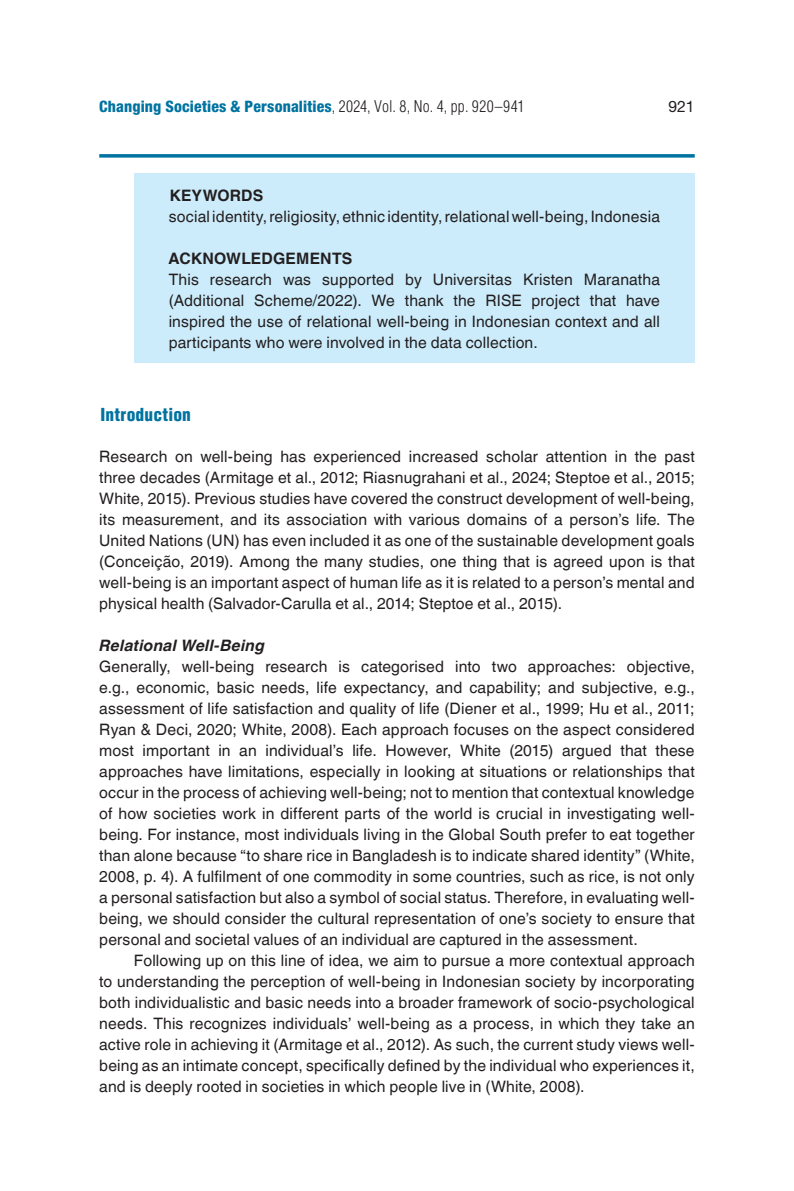
<style>
.page{position:relative;width:794px;height:1191px;background:#fff}
.page>*{position:absolute;margin:0;border:0;box-sizing:border-box;transform-origin:0 0}
.t1{font:900 condensed 17.5px "Helvetica";letter-spacing:.01em;color:#0073a1}
.t2{font:15.75px/21px "Helvetica World";letter-spacing:.01em;color:#231f20;text-align:justify}
.t3{font:800 condensed 15.75px "Helvetica Neue";letter-spacing:.01em;color:#0073a1}
.t4{font:700 15.75px "Helvetica World";letter-spacing:.01em;color:#231f20}
.t5{font:italic 700 15.75px "Helvetica World";letter-spacing:.015em;color:#231f20}
.t6{font:15.75px "Helvetica Neue";color:#231f20}
.s1{font-family:"Helvetica";font-weight:300;color:#231f20}
</style>
<div class="page">
<svg style="left:99px;top:154px;width:595px;height:4px;background:#1f84ac"></svg>
<div style="left:134px;top:174px;width:560px;height:189px;background:#ccecfb"></div>
<p class="t3" style="left:99px;top:97px;width:427px">Changing Societies &amp; Personalities<span class="s1">, 2024, Vol. 8, No. 4, pp. 920–941</span></p>
<p class="t6" style="left:668px;top:97px;width:28px">921</p>
<p class="t4" style="left:170px;top:186px;width:95px">KEYWORDS</p>
<p class="t2" style="left:169px;top:206px;width:493px">social identity, religiosity, ethnic identity, relational well-being, Indonesia</p>
<p class="t4" style="left:169px;top:249px;width:185px">ACKNOWLEDGEMENTS</p>
<p class="t2" style="left:169px;top:269px;width:493px">This research was supported by Universitas Kristen Maranatha (Additional Scheme/2022). We thank the RISE project that have inspired the use of relational well-being in Indonesian context and all participants who were involved in the data collection.</p>
<p class="t1" style="left:100px;top:404px;width:92px">Introduction</p>
<p class="t2" style="left:99px;top:446px;width:597px">Research on well-being has experienced increased scholar attention in the past three decades (Armitage et al., 2012; Riasnugrahani et al., 2024; Steptoe et al., 2015; White, 2015). Previous studies have covered the construct development of well-being, its measurement, and its association with various domains of a person’s life. The United Nations (UN) has even included it as one of the sustainable development goals (Conceição, 2019). Among the many studies, one thing that is agreed upon is that well-being is an important aspect of human life as it is related to a person’s mental and physical health (Salvador-Carulla et al., 2014; Steptoe et al., 2015).</p>
<p class="t5" style="left:99px;top:636px;width:167px">Relational Well-Being</p>
<p class="t2" style="left:99px;top:656px;width:597px">Generally, well-being research is categorised into two approaches: objective, e.g., economic, basic needs, life expectancy, and capability; and subjective, e.g., assessment of life satisfaction and quality of life (Diener et al., 1999; Hu et al., 2011; Ryan &amp; Deci, 2020; White, 2008). Each approach focuses on the aspect considered most important in an individual’s life. However, White (2015) argued that these approaches have limitations, especially in looking at situations or relationships that occur in the process of achieving well-being; not to mention that contextual knowledge of how societies work in different parts of the world is crucial in investigating well&shy;being. For instance, most individuals living in the Global South prefer to eat together than alone because “to share rice in Bangladesh is to indicate shared identity” (White, 2008, p. 4). A fulfilment of one commodity in some countries, such as rice, is not only a personal satisfaction but also a symbol of social status. Therefore, in evaluating well&shy;being, we should consider the cultural representation of one’s society to ensure that personal and societal values of an individual are captured in the assessment.</p>
<p class="t2" style="left:99px;top:950px;width:597px;text-indent:35px">Following up on this line of idea, we aim to pursue a more contextual approach to understanding the perception of well-being in Indonesian society by incorporating both individualistic and basic needs into a broader framework of socio-psychological needs. This recognizes individuals’ well-being as a process, in which they take an active role in achieving it (Armitage et al., 2012). As such, the current study views well&shy;being as an intimate concept, specifically defined by the individual who experiences it, and is deeply rooted in societies in which people live in (White, 2008).</p>
</div>
